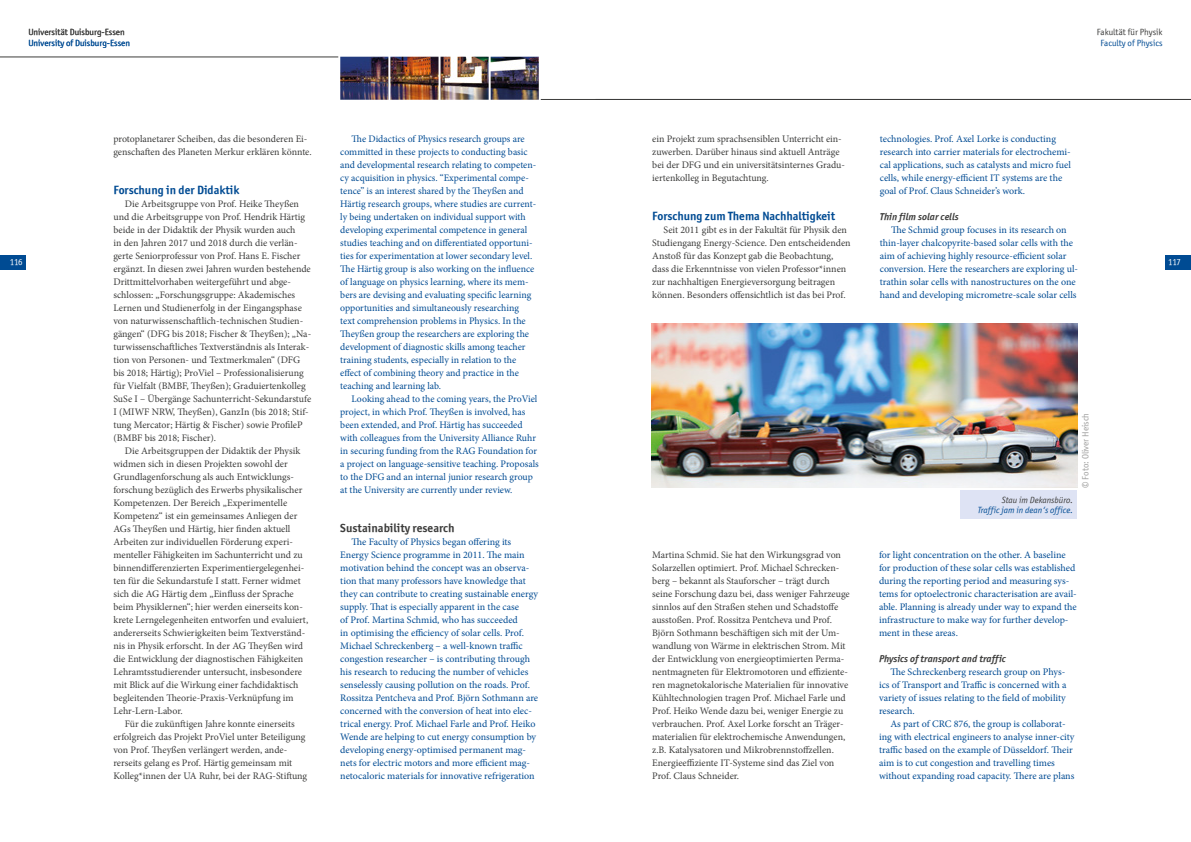
<style>
.page{position:relative;width:1191px;height:842px;background:#fff}
.page>*{position:absolute;margin:0;border:0;box-sizing:border-box;transform-origin:0 0}
.t1{font:12px "Officina Sans ITCTT Bold";color:#004b93}
.t2{font:12px "Officina Sans ITCTT Bold";color:#3c3c3b}
.t3{font:10px/13px "Minion Pro";color:#3c3c3b}
.t4{font:10px/13px "Minion Pro";color:#004b93}
.t5{font:italic 10px "Officina Sans ITCTT Bold";color:#3c3c3b}
.t6{font:9px "Officina Sans ITCTT Book";color:#3c3c3b}
.t7{font:9px "Officina Sans ITCTT Book";color:#004b93}
.t8{font:italic 9px "Officina Sans ITCTT Book";color:#004b93}
.t9{font:9px "Officina Sans ITCTT Book";color:#9d9d9c}
.t10{font:italic 9px "Officina Sans ITCTT Book";color:#3c3c3b}
.t11{font:9px "Officina Sans ITCTT Book";letter-spacing:-.045em;color:#fff}
</style>
<div class="page">
<div style="left:1164px;top:255px;width:27px;height:14px;background:#004b93"></div>
<div style="left:0;top:255px;width:26px;height:14px;background:#004b93"></div>
<hr style="left:0;top:57px;width:338px;height:1px;background:#3c3c3b">
<hr style="left:541px;top:99px;width:650px;height:1px;background:#3c3c3b">
<div style="left:960px;top:490px;width:117px;height:29px;background:#dee3f4"></div>
<img style="left:651px;top:323px;width:426px;height:165px">
<img style="left:340px;top:57px;width:199px;height:43px">
<p class="t6" style="left:28px;top:27px;width:98px">Universität Duisburg-Essen</p>
<p class="t7" style="left:28px;top:38px;width:103px">University of Duisburg-Essen</p>
<p class="t6" style="left:1096px;top:27px;width:67px">Fakultät für Physik</p>
<p class="t7" style="left:1100px;top:38px;width:64px">Faculty of Physics</p>
<p class="t4" style="left:340px;top:132px;width:197px;text-indent:11px">The Didactics of Physics research groups are committed in these projects to conducting basic and developmental research relating to competen&shy;cy acquisition in physics. “Experimental compe&shy;tence” is an interest shared by the Theyßen and Härtig research groups, where studies are current&shy;ly being undertaken on individual support with developing experimental competence in general studies teaching and on differentiated opportuni&shy;ties for experimentation at lower secondary level.<br>The Härtig group is also working on the influence of language on physics learning, where its mem&shy;bers are devising and evaluating specific learning opportunities and simultaneously researching<br>text comprehension problems in Physics. In the Theyßen group the researchers are exploring the development of diagnostic skills among teacher training students, especially in relation to the effect of combining theory and practice in the teaching and learning lab.</p>
<p class="t4" style="left:340px;top:392px;width:200px;text-indent:11px">Looking ahead to the coming years, the ProViel project, in which Prof. Theyßen is involved, has been extended, and Prof. Härtig has succeeded with colleagues from the University Alliance Ruhr in securing funding from the RAG Foundation for a project on language-sensitive teaching. Proposals to the DFG and an internal junior research group at the University are currently under review.</p>
<p class="t2" style="left:340px;top:520px;width:116px">Sustainability research</p>
<p class="t4" style="left:340px;top:535px;width:199px;text-indent:11px">The Faculty of Physics began offering its Energy Science programme in 2011. The main motivation behind the concept was an observa&shy;tion that many professors have knowledge that they can contribute to creating sustainable energy supply. That is especially apparent in the case<br>of Prof. Martina Schmid, who has succeeded<br>in optimising the efficiency of solar cells. Prof.<br>Michael Schreckenberg – a well-known traffic congestion researcher – is contributing through his research to reducing the number of vehicles senselessly causing pollution on the roads. Prof.<br>Rossitza Pentcheva and Prof. Björn Sothmann are concerned with the conversion of heat into elec&shy;trical energy. Prof. Michael Farle and Prof. Heiko Wende are helping to cut energy consumption by developing energy-optimised permanent mag&shy;nets for electric motors and more efficient mag&shy;netocaloric materials for innovative refrigeration</p>
<p class="t4" style="left:879px;top:132px;width:193px">technologies. Prof. Axel Lorke is conducting research into carrier materials for electrochemi&shy;cal applications, such as catalysts and micro fuel cells, while energy-efficient IT systems are the goal of Prof. Claus Schneider’s work.</p>
<p class="t5" style="left:879px;top:210px;width:80px">Thin film solar cells</p>
<p class="t4" style="left:879px;top:223px;width:200px;text-indent:11px">The Schmid group focuses in its research on thin-layer chalcopyrite-based solar cells with the aim of achieving highly resource-efficient solar conversion. Here the researchers are exploring ul&shy;trathin solar cells with nanostructures on the one hand and developing micrometre-scale solar cells</p>
<p class="t3" style="left:113px;top:132px;width:200px">protoplanetarer Scheiben, das die besonderen Ei&shy;genschaften des Planeten Merkur erklären könnte.</p>
<p class="t1" style="left:113px;top:182px;width:127px">Forschung in der Didaktik</p>
<p class="t3" style="left:113px;top:197px;width:199px;text-indent:11px">Die Arbeitsgruppe von Prof. Heike Theyßen und die Arbeitsgruppe von Prof. Hendrik Härtig beide in der Didaktik der Physik wurden auch<br>in den Jahren 2017 und 2018 durch die verlän&shy;gerte Seniorprofessur von Prof. Hans E. Fischer ergänzt. In diesen zwei Jahren wurden bestehende Drittmittelvorhaben weitergeführt und abge&shy;schlossen: „Forschungsgruppe: Akademisches Lernen und Studienerfolg in der Eingangsphase von naturwissenschaftlich-technischen Studien&shy;gängen“ (DFG bis 2018; Fischer &amp; Theyßen); „Na&shy;turwissenschaftliches Textverständnis als Interak&shy;tion von Personen- und Textmerkmalen“ (DFG bis 2018; Härtig); ProViel – Professionalisierung für Vielfalt (BMBF, Theyßen); Graduiertenkolleg SuSe I – Übergänge Sachunterricht-Sekundarstufe I (MIWF NRW, Theyßen), GanzIn (bis 2018; Stif&shy;tung Mercator; Härtig &amp; Fischer) sowie ProfileP (BMBF bis 2018; Fischer).</p>
<p class="t3" style="left:113px;top:444px;width:196px;text-indent:11px">Die Arbeitsgruppen der Didaktik der Physik widmen sich in diesen Projekten sowohl der Grundlagenforschung als auch Entwicklungs&shy;forschung bezüglich des Erwerbs physikalischer Kompetenzen. Der Bereich „Experimentelle Kompetenz“ ist ein gemeinsames Anliegen der AGs Theyßen und Härtig, hier finden aktuell Arbeiten zur individuellen Förderung experi&shy;menteller Fähigkeiten im Sachunterricht und zu binnendifferenzierten Experimentiergelegenhei&shy;ten für die Sekundarstufe I statt. Ferner widmet sich die AG Härtig dem „Einfluss der Sprache beim Physiklernen“; hier werden einerseits kon&shy;krete Lerngelegenheiten entworfen und evaluiert, andererseits Schwierigkeiten beim Textverständ&shy;nis in Physik erforscht. In der AG Theyßen wird die Entwicklung der diagnostischen Fähigkeiten Lehramtsstudierender untersucht, insbesondere mit Blick auf die Wirkung einer fachdidaktisch begleitenden Theorie-Praxis-Verknüpfung im Lehr-Lern-Labor.</p>
<p class="t3" style="left:113px;top:717px;width:195px;text-indent:11px">Für die zukünftigen Jahre konnte einerseits erfolgreich das Projekt ProViel unter Beteiligung von Prof. Theyßen verlängert werden, ande&shy;rerseits gelang es Prof. Härtig gemeinsam mit Kolleg*innen der UA Ruhr, bei der RAG-Stiftung</p>
<p class="t3" style="left:652px;top:132px;width:194px">ein Projekt zum sprachsensiblen Unterricht ein&shy;zuwerben. Darüber hinaus sind aktuell Anträge bei der DFG und ein universitätsinternes Gradu&shy;iertenkolleg in Begutachtung.</p>
<p class="t1" style="left:652px;top:208px;width:184px">Forschung zum Thema Nachhaltigkeit</p>
<p class="t3" style="left:652px;top:223px;width:200px;text-indent:11px">Seit 2011 gibt es in der Fakultät für Physik den Studiengang Energy-Science. Den entscheidenden Anstoß für das Konzept gab die Beobachtung, dass die Erkenntnisse von vielen Professor*innen zur nachhaltigen Energieversorgung beitragen können. Besonders offensichtlich ist das bei Prof.</p>
<p class="t11" style="left:10px;top:257px;width:14px">116</p>
<p class="t11" style="left:1168px;top:257px;width:14px">117</p>
<p class="t9" style="left:1080px;top:488px;width:76px;rotate:-90deg">© Foto: Oliver Heisch</p>
<p class="t10" style="left:1002px;top:494px;width:73px">Stau im Dekansbüro.</p>
<p class="t8" style="left:977px;top:505px;width:97px">Traffic jam in dean‘s office.</p>
<p class="t3" style="left:652px;top:548px;width:199px">Martina Schmid. Sie hat den Wirkungsgrad von Solarzellen optimiert. Prof. Michael Schrecken&shy;berg – bekannt als Stauforscher – trägt durch seine Forschung dazu bei, dass weniger Fahrzeuge sinnlos auf den Straßen stehen und Schadstoffe ausstoßen. Prof. Rossitza Pentcheva und Prof.<br>Björn Sothmann beschäftigen sich mit der Um&shy;wandlung von Wärme in elektrischen Strom. Mit der Entwicklung von energieoptimierten Perma&shy;nentmagneten für Elektromotoren und effiziente&shy;ren magnetokalorische Materialien für innovative Kühltechnologien tragen Prof. Michael Farle und Prof. Heiko Wende dazu bei, weniger Energie zu verbrauchen. Prof. Axel Lorke forscht an Träger&shy;materialien für elektrochemische Anwendungen, z.B. Katalysatoren und Mikrobrennstoffzellen.<br>Energieeffiziente IT-Systeme sind das Ziel von Prof. Claus Schneider.</p>
<p class="t4" style="left:879px;top:548px;width:199px">for light concentration on the other. A baseline for production of these solar cells was established during the reporting period and measuring sys&shy;tems for optoelectronic characterisation are avail&shy;able. Planning is already under way to expand the infrastructure to make way for further develop&shy;ment in these areas.</p>
<p class="t5" style="left:879px;top:652px;width:128px">Physics of transport and traffic</p>
<p class="t4" style="left:879px;top:665px;width:189px;text-align:justify;text-indent:11px">The Schreckenberg research group on Phys&shy;ics of Transport and Traffic is concerned with a variety of issues relating to the field of mobility research.</p>
<p class="t4" style="left:879px;top:717px;width:197px;text-indent:11px">As part of CRC 876, the group is collaborat&shy;ing with electrical engineers to analyse inner-city traffic based on the example of Düsseldorf. Their aim is to cut congestion and travelling times without expanding road capacity. There are plans</p>
</div>
